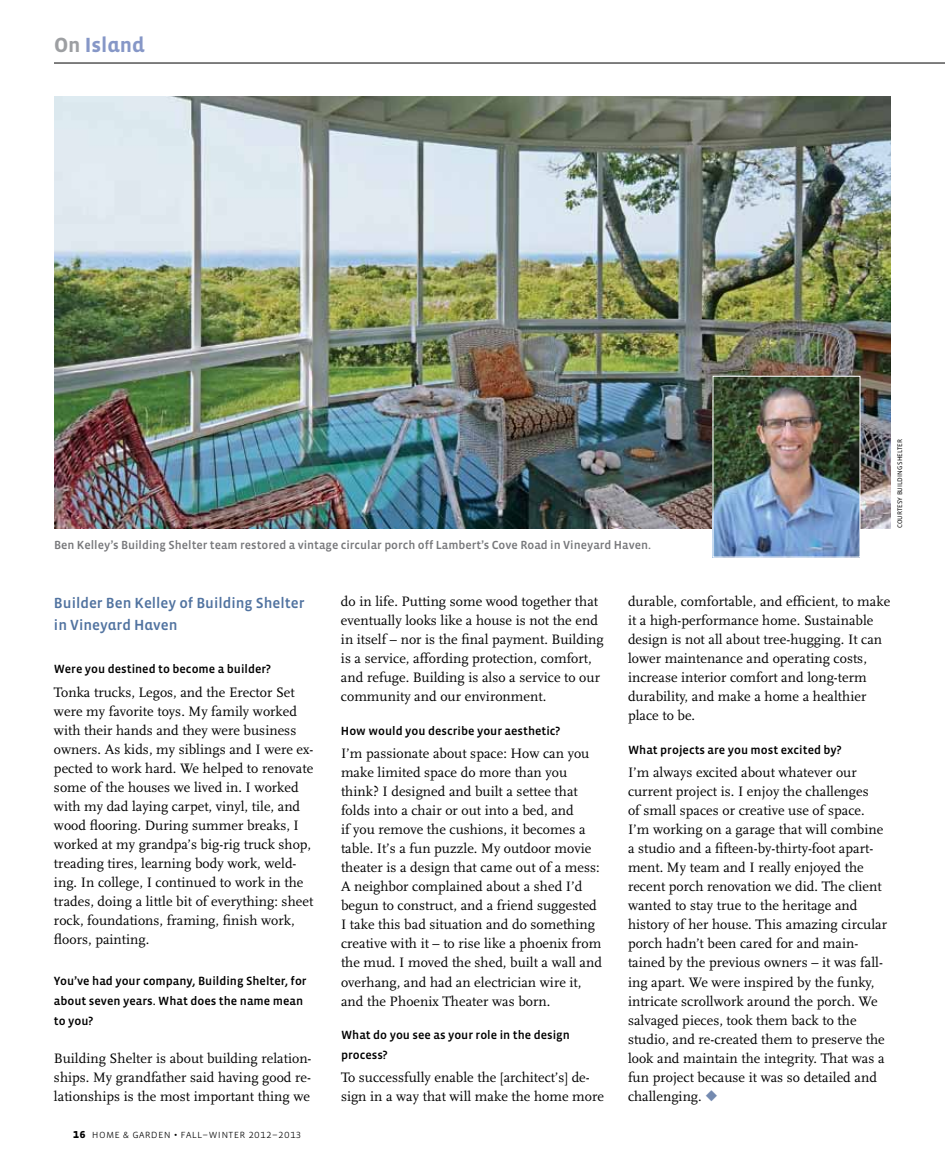
<style>
.page{position:relative;width:945px;height:1175px;background:#fff}
.page>*{position:absolute;margin:0;border:0;box-sizing:border-box;transform-origin:0 0}
.t1{font:700 21px "Vista Sans Alt";color:#8697c7}
.t2{font:15px/22.5px "Vista Sans Med";color:#5173a0}
.t3{font:14.25px/19px "Scala";color:#000}
.t4{font:12.15px/19.8px "Vista Sans Med";color:#000}
.t5{font:12px "Vista Sans Med";color:#77787b}
.t6{font:11.25px "Vista Sans SC Light";letter-spacing:.025em;color:#000}
.t7{font:6.75px "Vista Sans SC Book";color:#000}
.s1{color:#9d9fa2}
.s2{font-family:"Vista Sans Alt Med"}
.s3{font-family:"Vista Sans SC Bold";font-size:12.75px}
.s4{color:#748ab0}
</style>
<div class="page">
<hr style="left:54px;top:63px;width:891px;height:1px;background:#000">
<img style="left:54px;top:96px;width:837px;height:432px">
<img style="left:714px;top:378px;width:145px;height:177px">
<div style="left:712px;top:376px;width:149px;height:181px;border:1px solid #fff"></div>
<h1 class="t1" style="left:54px;top:34px;width:92px"><span class="s1">On</span> Island</h1>
<p class="t5" style="left:54px;top:539px;width:599px">Ben Kelley’s Building Shelter team restored a vintage circular porch off Lambert’s Cove Road in Vineyard Haven.</p>
<p class="t7" style="left:896px;top:528px;width:91px;rotate:-90deg">courtesy building shelter</p>
<p class="t2" style="left:54px;top:591px;width:252px">Builder Ben Kelley of Building Shelter in Viney<span class="s2">a</span>rd H<span class="s2">a</span>ven</p>
<p class="t4" style="left:54px;top:659px;width:218px">Were you destined to become a builder?</p>
<p class="t3" style="left:54px;top:682px;width:261px">Tonka trucks, Legos, and the Erector Set were my favorite toys. My family worked with their hands and they were business owners. As kids, my siblings and I were ex&shy;pected to work hard. We helped to renovate some of the houses we lived in. I worked with my dad laying carpet, vinyl, tile, and wood flooring. During summer breaks, I worked at my grandpa’s big-rig truck shop, treading tires, learning body work, weld&shy;ing. In college, I continued to work in the trades, doing a little bit of everything: sheet rock, foundations, framing, finish work, floors, painting.</p>
<p class="t4" style="left:54px;top:971px;width:254px">You’ve had your company, Building Shelter, for about seven years. What does the name mean to you?</p>
<p class="t3" style="left:54px;top:1048px;width:259px;text-align:justify">Building Shelter is about building relation&shy;ships. My grandfather said having good re&shy;lationships is the most important thing we</p>
<p class="t6" style="left:73px;top:1128px;width:230px"><span class="s3">16</span> home &amp; garden • fall–winter 2012–2013</p>
<p class="t3" style="left:341px;top:592px;width:264px">do in life. Putting some wood together that eventually looks like a house is not the end in itself – nor is the final payment. Building is a service, affording protection, comfort, and refuge. Building is also a service to our community and our environment.</p>
<p class="t4" style="left:341px;top:721px;width:221px">How would you describe your aesthetic?</p>
<p class="t3" style="left:341px;top:744px;width:263px">I’m passionate about space: How can you make limited space do more than you think? I designed and built a settee that folds into a chair or out into a bed, and<br>if you remove the cushions, it becomes a table. It’s a fun puzzle. My outdoor movie theater is a design that came out of a mess:<br>A neighbor complained about a shed I’d begun to construct, and a friend suggested I take this bad situation and do something creative with it – to rise like a phoenix from the mud. I moved the shed, built a wall and overhang, and had an electrician wire it, and the Phoenix Theater was born.</p>
<p class="t4" style="left:341px;top:1025px;width:230px">What do you see as your role in the design process?</p>
<p class="t3" style="left:341px;top:1068px;width:264px">To successfully enable the [architect’s] de&shy;sign in a way that will make the home more</p>
<p class="t3" style="left:628px;top:592px;width:264px">durable, comfortable, and efficient, to make it a high-performance home. Sustainable design is not all about tree-hugging. It can lower maintenance and operating costs, increase interior comfort and long-term durability, and make a home a healthier place to be.</p>
<p class="t4" style="left:628px;top:740px;width:215px">What projects are you most excited by?</p>
<p class="t3" style="left:628px;top:763px;width:261px">I’m always excited about whatever our current project is. I enjoy the challenges<br>of small spaces or creative use of space.<br>I’m working on a garage that will combine a studio and a fifteen-by-thirty-foot apart&shy;ment. My team and I really enjoyed the recent porch renovation we did. The client wanted to stay true to the heritage and history of her house. This amazing circular porch hadn’t been cared for and main&shy;tained by the previous owners – it was fall&shy;ing apart. We were inspired by the funky, intricate scrollwork around the porch. We salvaged pieces, took them back to the studio, and re-created them to preserve the look and maintain the integrity. That was a fun project because it was so detailed and challenging. <span class="s4">◆</span></p>
</div>
